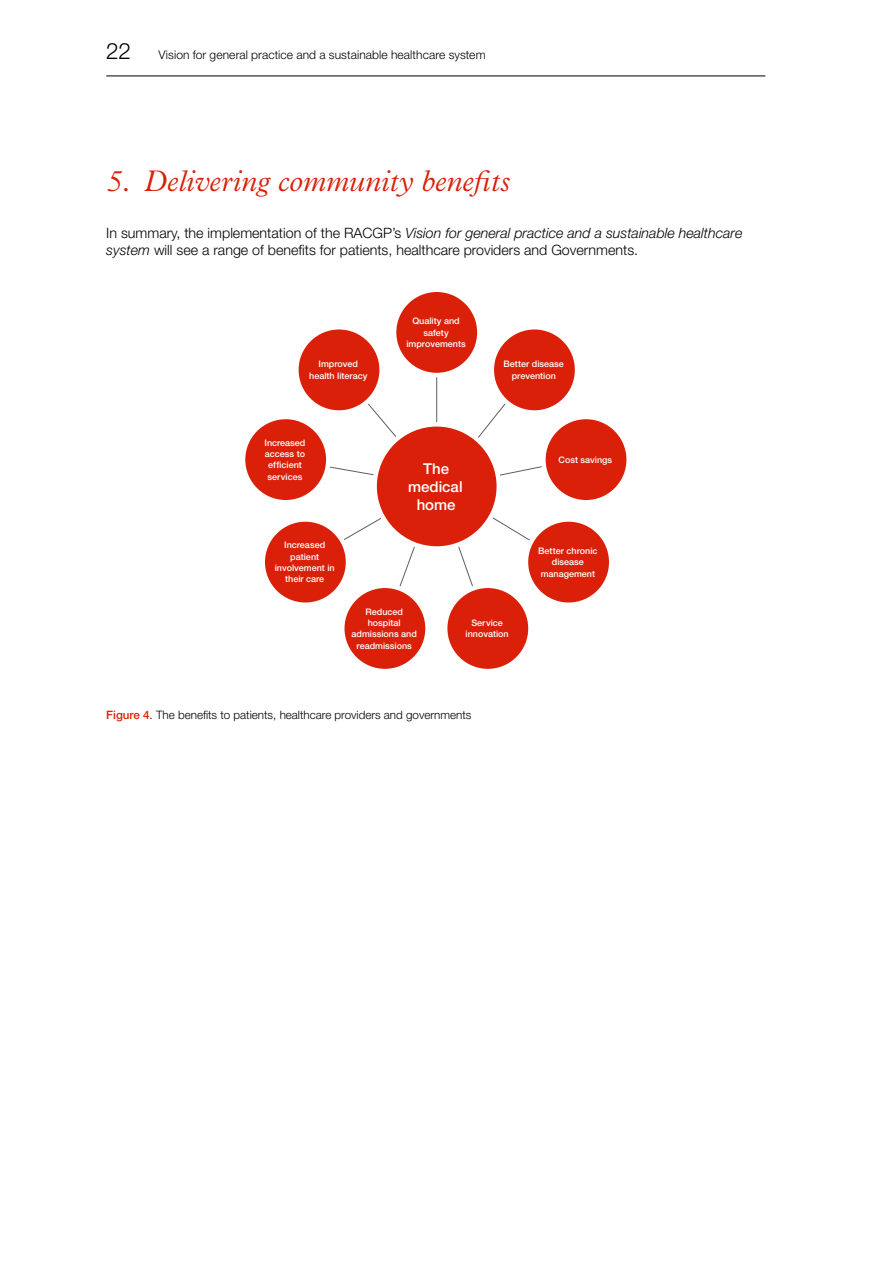
<style>
.page{position:relative;width:893px;height:1263px;background:#fff}
.page>*{position:absolute;margin:0;border:0;box-sizing:border-box;transform-origin:0 0}
.t1{font:italic 300 30px "Plantin MT Std";color:#da2009}
.t2{font:500 15px/18px "Helvetica Neue LT Std";color:#fff;text-align:center}
.t3{font:300 14.25px/17.2px "Helvetica Neue LT Std";color:#000}
.t4{font:300 12px "Helvetica Neue LT Std";letter-spacing:.01em;color:#000}
.t5{font:300 11.7px "Helvetica Neue LT Std";color:#000}
.t6{font:500 9px/11.2px "Helvetica Neue LT Std";color:#fff;text-align:center}
.s1{font-size:22.5px}
.s2{font-style:italic}
.s3{font-weight:500;color:#da2009}
</style>
<div class="page">
<hr style="left:106px;top:76px;width:659px;height:1px;background:#000">
<svg style="left:368px;top:403px;width:29px;height:34px"></svg>
<hr style="left:436px;top:371px;width:1px;height:56px;background:#5e5e5d">
<svg style="left:478px;top:403px;width:28px;height:35px"></svg>
<svg style="left:330px;top:466px;width:43px;height:10px"></svg>
<svg style="left:500px;top:466px;width:42px;height:10px"></svg>
<svg style="left:344px;top:518px;width:37px;height:22px"></svg>
<svg style="left:400px;top:547px;width:15px;height:39px"></svg>
<svg style="left:458px;top:547px;width:15px;height:39px"></svg>
<svg style="left:492px;top:517px;width:38px;height:24px"></svg>
<div style="left:394px;top:290px;width:85px;height:85px;background:#da2009;border-radius:50%"></div>
<div style="left:392px;top:287px;width:90px;height:90px;border:4px solid #fff;border-radius:50%"></div>
<div style="left:492px;top:327px;width:85px;height:85px;background:#da2009;border-radius:50%"></div>
<div style="left:490px;top:325px;width:89px;height:90px;border:4px solid #fff;border-radius:50%"></div>
<div style="left:543px;top:417px;width:86px;height:85px;background:#da2009;border-radius:50%"></div>
<div style="left:541px;top:415px;width:90px;height:89px;border:4px solid #fff;border-radius:50%"></div>
<div style="left:526px;top:519px;width:85px;height:86px;background:#da2009;border-radius:50%"></div>
<div style="left:524px;top:517px;width:89px;height:90px;border:4px solid #fff;border-radius:50%"></div>
<div style="left:445px;top:586px;width:85px;height:85px;background:#da2009;border-radius:50%"></div>
<div style="left:443px;top:583px;width:90px;height:90px;border:4px solid #fff;border-radius:50%"></div>
<div style="left:342px;top:586px;width:86px;height:85px;background:#da2009;border-radius:50%"></div>
<div style="left:340px;top:583px;width:90px;height:90px;border:4px solid #fff;border-radius:50%"></div>
<div style="left:263px;top:519px;width:85px;height:86px;background:#da2009;border-radius:50%"></div>
<div style="left:260px;top:517px;width:90px;height:90px;border:4px solid #fff;border-radius:50%"></div>
<div style="left:243px;top:417px;width:85px;height:85px;background:#da2009;border-radius:50%"></div>
<div style="left:241px;top:415px;width:90px;height:89px;border:4px solid #fff;border-radius:50%"></div>
<div style="left:296px;top:327px;width:86px;height:85px;background:#da2009;border-radius:50%"></div>
<div style="left:294px;top:325px;width:90px;height:90px;border:4px solid #fff;border-radius:50%"></div>
<div style="left:375px;top:424px;width:124px;height:124px;background:#da2009;border-radius:50%"></div>
<div style="left:372px;top:422px;width:129px;height:129px;border:4px solid #fff;border-radius:50%"></div>
<h3 class="t4" style="left:106px;top:47px;width:381px"><span class="s1">22</span> Vision for general practice and a sustainable healthcare system</h3>
<h1 class="t1" style="left:106px;top:164px;width:405px">5. Delivering community benefits</h1>
<h3 class="t3" style="left:106px;top:224px;width:638px">In summary, the implementation of the RACGP’s <span class="s2">Vision for general practice and a sustainable healthcare system</span> will see a range of benefits for patients, healthcare providers and Governments.</h3>
<p class="t6" style="left:309px;top:359px;width:60px">Improved health literacy</p>
<p class="t6" style="left:265px;top:437px;width:42px">Increased access to efficient services</p>
<p class="t6" style="left:275px;top:539px;width:62px">Increased patient involvement in their care</p>
<p class="t6" style="left:406px;top:315px;width:61px">Quality and safety improvements</p>
<h2 class="t2" style="left:408px;top:459px;width:56px">The medical home</h2>
<p class="t6" style="left:504px;top:359px;width:62px">Better disease prevention</p>
<p class="t6" style="left:559px;top:454px;width:55px">Cost savings</p>
<p class="t6" style="left:538px;top:545px;width:61px">Better chronic disease management</p>
<p class="t6" style="left:352px;top:606px;width:67px">Reduced hospital admissions and readmissions</p>
<p class="t6" style="left:466px;top:617px;width:45px">Service innovation</p>
<p class="t5" style="left:106px;top:707px;width:367px"><span class="s3">Figure 4</span>. The benefits to patients, healthcare providers and governments</p>
</div>
